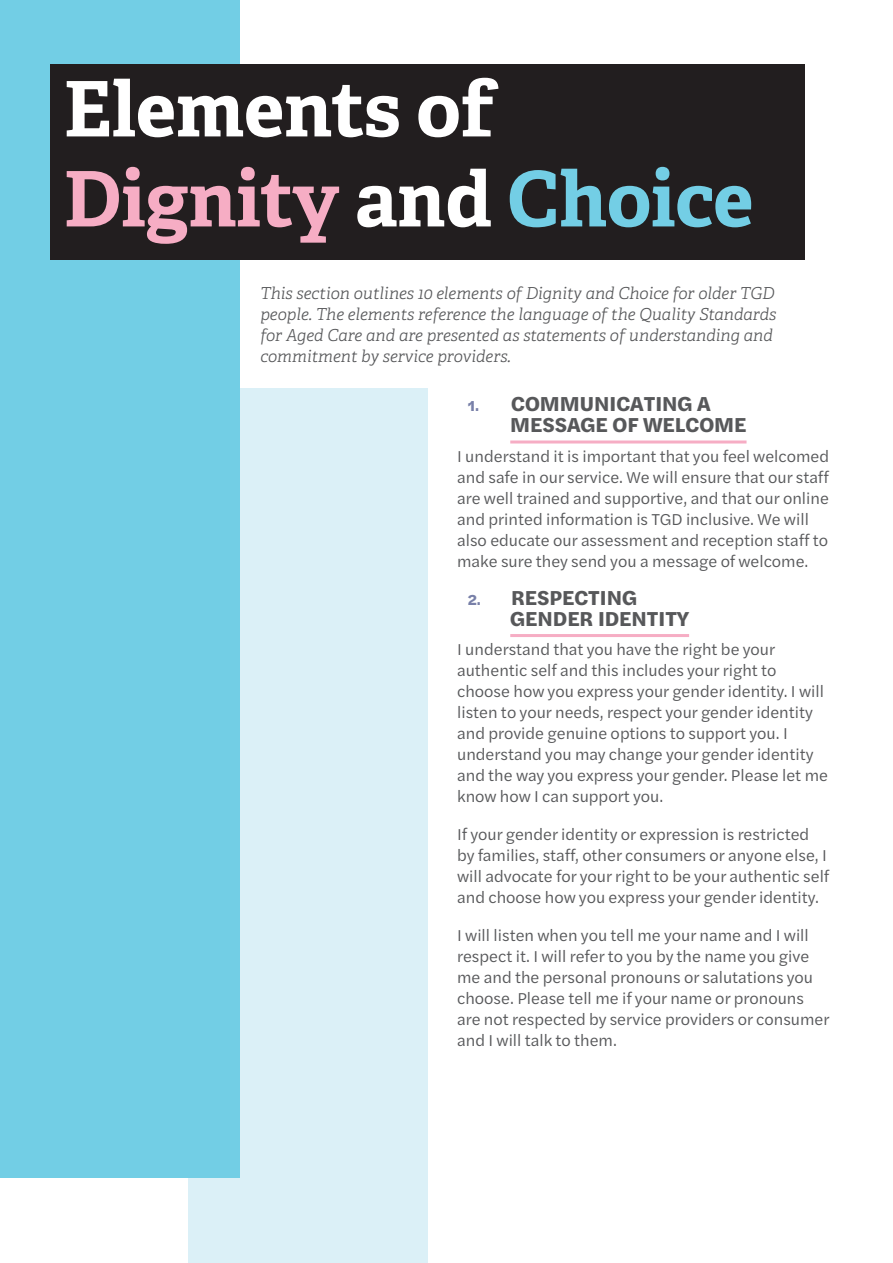
<style>
.page{position:relative;width:893px;height:1263px;background:#fff}
.page>*{position:absolute;margin:0;border:0;box-sizing:border-box;transform-origin:0 0}
.t1{font:700 76.5px/90px "Adelle";color:#fff}
.t2{font:700 21px/21px "Halyard Text";color:#57585a}
.t3{font:16.5px/21px "Halyard Text";color:#57585a}
.t4{font:italic 300 16.5px/21px "Adelle";color:#57585a}
.s1{color:#f6adc4}
.s2{color:#73cee5}
.s3{font-size:15px;color:#7880a8}
</style>
<div class="page">
<div style="left:188px;top:388px;width:239px;height:875px;background:#dbf0f7"></div>
<div style="left:0;top:0;width:239px;height:1178px;background:#72cee5"></div>
<div style="left:50px;top:64px;width:755px;height:195px;background:#221e1f"></div>
<hr style="left:510px;top:440px;width:236px;height:3px;background:#f6adc4">
<hr style="left:510px;top:634px;width:179px;height:3px;background:#f6adc4">
<h1 class="t1" style="left:64px;top:70px;width:691px">Elements of<br><span class="s1">Dignity</span> and <span class="s2">Choice</span></h1>
<p class="t4" style="left:260px;top:284px;width:517px">This section outlines 10 elements of Dignity and Choice for older TGD people. The elements reference the language of the Quality Standards for Aged Care and are presented as statements of understanding and commitment by service providers.</p>
<p class="t2" style="left:510px;top:394px;width:238px;text-indent:-43px"><span class="s3">1.</span> COMMUNICATING A<br>MESSAGE OF WELCOME</p>
<p class="t3" style="left:457px;top:446px;width:374px">I understand it is important that you feel welcomed and safe in our service. We will ensure that our staff are well trained and supportive, and that our online and printed information is TGD inclusive. We will also educate our assessment and reception staff to make sure they send you a message of welcome.</p>
<p class="t2" style="left:510px;top:588px;width:180px;text-indent:-43px"><span class="s3">2.</span> RESPECTING<br>GENDER IDENTITY</p>
<p class="t3" style="left:457px;top:640px;width:372px">I understand that you have the right be your authentic self and this includes your right to choose how you express your gender identity. I will listen to your needs, respect your gender identity and provide genuine options to support you. I understand you may change your gender identity and the way you express your gender. Please let me know how I can support you.</p>
<p class="t3" style="left:457px;top:825px;width:374px">If your gender identity or expression is restricted by families, staff, other consumers or anyone else, I will advocate for your right to be your authentic self and choose how you express your gender identity.</p>
<p class="t3" style="left:457px;top:926px;width:374px">I will listen when you tell me your name and I will respect it. I will refer to you by the name you give me and the personal pronouns or salutations you choose. Please tell me if your name or pronouns are not respected by service providers or consumer and I will talk to them.</p>
</div>
